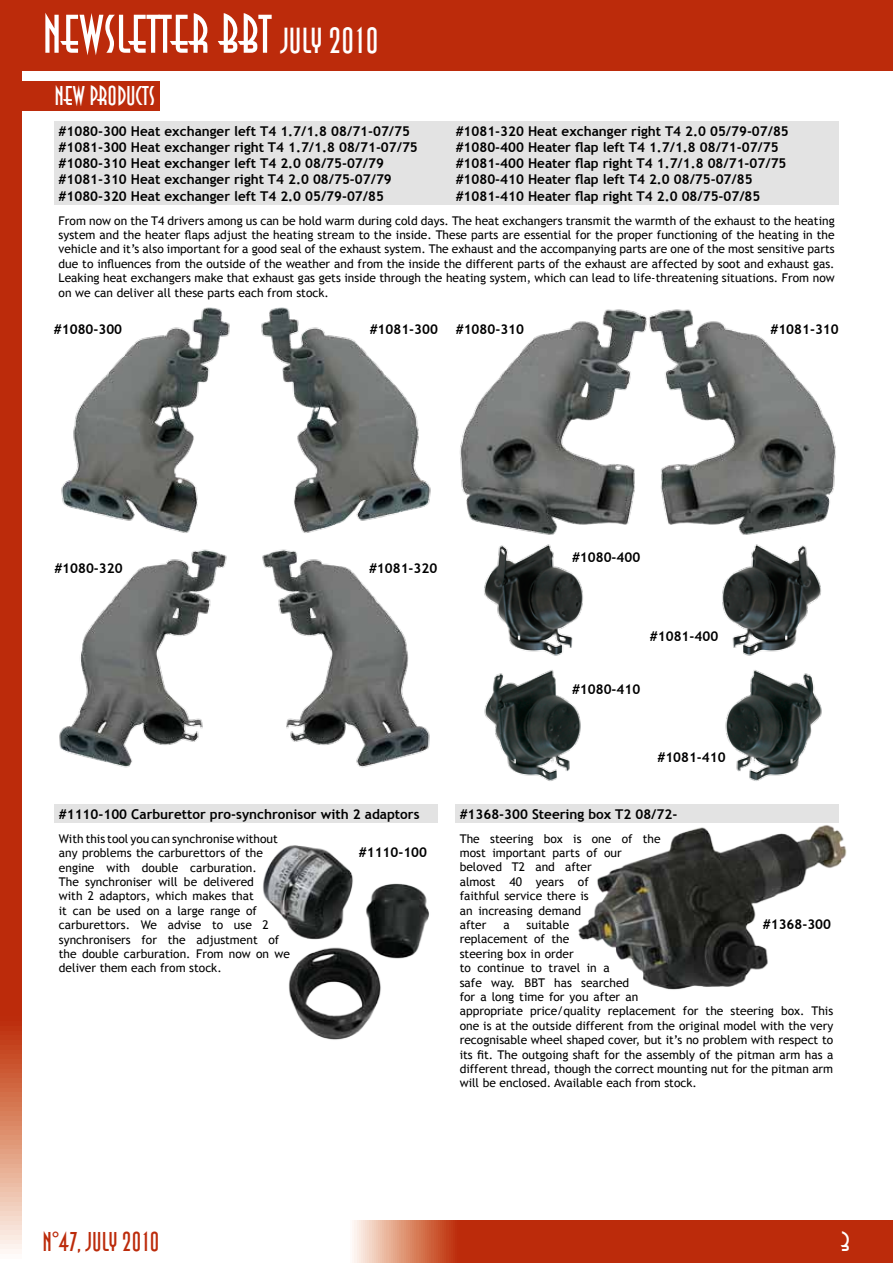
<style>
.page{position:relative;width:893px;height:1263px;background:#fff}
.page>*{position:absolute;margin:0;border:0;box-sizing:border-box;transform-origin:0 0}
.t1{font:54px "Anna Std";color:#fff}
.t2{font:27px "Anna Std";color:#bc2b0b}
.t3{font:27px "Anna Std";color:#fff}
.t4{font:700 13.5px/16.2px "Trebuchet MS";color:#000}
.t5{font:12px/14.4px "Trebuchet MS";color:#000}
.s1{font-size:36px}
</style>
<div class="page">
<div style="left:0;top:0;width:893px;height:70px;background:#bc2b0b"></div>
<svg style="left:0;top:70px;width:21px;height:1184px;background:#c23f20"></svg>
<svg style="left:352px;top:1220px;width:541px;height:43px;background:#c23f20"></svg>
<div style="left:12px;top:81px;width:147px;height:30px;background:#bc2b0b"></div>
<div style="left:55px;top:804px;width:383px;height:19px;background:#e3e3e3"></div>
<div style="left:54px;top:121px;width:785px;height:84px;background:#e3e3e3"></div>
<img style="left:61px;top:307px;width:169px;height:226px">
<img style="left:261px;top:307px;width:170px;height:226px">
<img style="left:460px;top:309px;width:181px;height:226px">
<img style="left:641px;top:309px;width:195px;height:226px">
<img style="left:59px;top:549px;width:371px;height:219px">
<img style="left:484px;top:544px;width:99px;height:112px">
<img style="left:722px;top:544px;width:99px;height:112px">
<img style="left:484px;top:670px;width:97px;height:111px">
<img style="left:725px;top:670px;width:97px;height:111px">
<img style="left:263px;top:845px;width:166px;height:195px">
<div style="left:455px;top:804px;width:384px;height:19px;background:#e3e3e3"></div>
<img style="left:578px;top:825px;width:269px;height:165px">
<h1 class="t1" style="left:43px;top:5px;width:337px">NEWSLETTER BBT <span class="s1">JULY 2010</span></h1>
<h2 class="t3" style="left:54px;top:81px;width:102px">NEW PRODUCTS</h2>
<p class="t4" style="left:59px;top:123px;width:361px">#1080-300 Heat exchanger left T4 1.7/1.8 08/71-07/75 #1081-300 Heat exchanger right T4 1.7/1.8 08/71-07/75 #1080-310 Heat exchanger left T4 2.0 08/75-07/79 #1081-310 Heat exchanger right T4 2.0 08/75-07/79 #1080-320 Heat exchanger left T4 2.0 05/79-07/85</p>
<p class="t4" style="left:456px;top:123px;width:335px">#1081-320 Heat exchanger right T4 2.0 05/79-07/85 #1080-400 Heater flap left T4 1.7/1.8 08/71-07/75 #1081-400 Heater flap right T4 1.7/1.8 08/71-07/75 #1080-410 Heater flap left T4 2.0 08/75-07/85 #1081-410 Heater flap right T4 2.0 08/75-07/85</p>
<p class="t5" style="left:59px;top:213px;width:778px;text-align:justify">From now on the T4 drivers among us can be hold warm during cold days. The heat exchangers transmit the warmth of the exhaust to the heating system and the heater flaps adjust the heating stream to the inside. These parts are essential for the proper functioning of the heating in the vehicle and it’s also important for a good seal of the exhaust system. The exhaust and the accompanying parts are one of the most sensitive parts due to influences from the outside of the weather and from the inside the different parts of the exhaust are affected by soot and exhaust gas.<br>Leaking heat exchangers make that exhaust gas gets inside through the heating system, which can lead to life-threatening situations. From now on we can deliver all these parts each from stock.</p>
<p class="t4" style="left:54px;top:321px;width:70px">#1080-300</p>
<p class="t4" style="left:370px;top:321px;width:70px">#1081-300</p>
<p class="t4" style="left:456px;top:321px;width:70px">#1080-310</p>
<p class="t4" style="left:770px;top:321px;width:70px">#1081-310</p>
<p class="t4" style="left:54px;top:560px;width:70px">#1080-320</p>
<p class="t4" style="left:369px;top:560px;width:70px">#1081-320</p>
<p class="t4" style="left:572px;top:550px;width:70px">#1080-400</p>
<p class="t4" style="left:650px;top:628px;width:70px">#1081-400</p>
<p class="t4" style="left:572px;top:681px;width:70px">#1080-410</p>
<p class="t4" style="left:59px;top:806px;width:362px">#1110-100 Carburettor pro-synchronisor with 2 adaptors</p>
<p class="t5" style="left:59px;top:831px;width:232px">With this tool you can synchronise without any problems the carburettors of the engine with double carburation.<br>The synchroniser will be delivered<br>with 2 adaptors, which makes that<br>it can be used on a large range of carburettors. We advise to use 2 synchronisers for the adjustment of the double carburation. From now on we deliver them each from stock.</p>
<p class="t4" style="left:359px;top:844px;width:70px">#1110-100</p>
<p class="t4" style="left:657px;top:749px;width:70px">#1081-410</p>
<p class="t4" style="left:460px;top:806px;width:219px">#1368-300 Steering box T2 08/72-</p>
<p class="t5" style="left:460px;top:831px;width:202px">The steering box is one of the most important parts of our beloved T2 and after<br>almost 40 years of<br>faithful service there is<br>an increasing demand<br>after</p>
<p class="t4" style="left:763px;top:916px;width:70px">#1368-300</p>
<p class="t5" style="left:460px;top:918px;width:375px;text-indent:67px">suitable<br>replacement of the<br>steering box in order<br>to continue to travel in a<br>safe way. BBT has searched<br>for a long time for you after an<br>appropriate price/quality replacement for the steering box. This one is at the outside different from the original model with the very recognisable wheel shaped cover, but it’s no problem with respect to its fit. The outgoing shaft for the assembly of the pitman arm has a different thread, though the correct mounting nut for the pitman arm will be enclosed. Available each from stock.</p>
<p class="t5" style="left:503px;top:918px;width:8px">a</p>
<h2 class="t2" style="left:43px;top:1227px;width:118px">N°47, JULY 2010</h2>
<h2 class="t3" style="left:841px;top:1227px;width:11px">3</h2>
</div>
